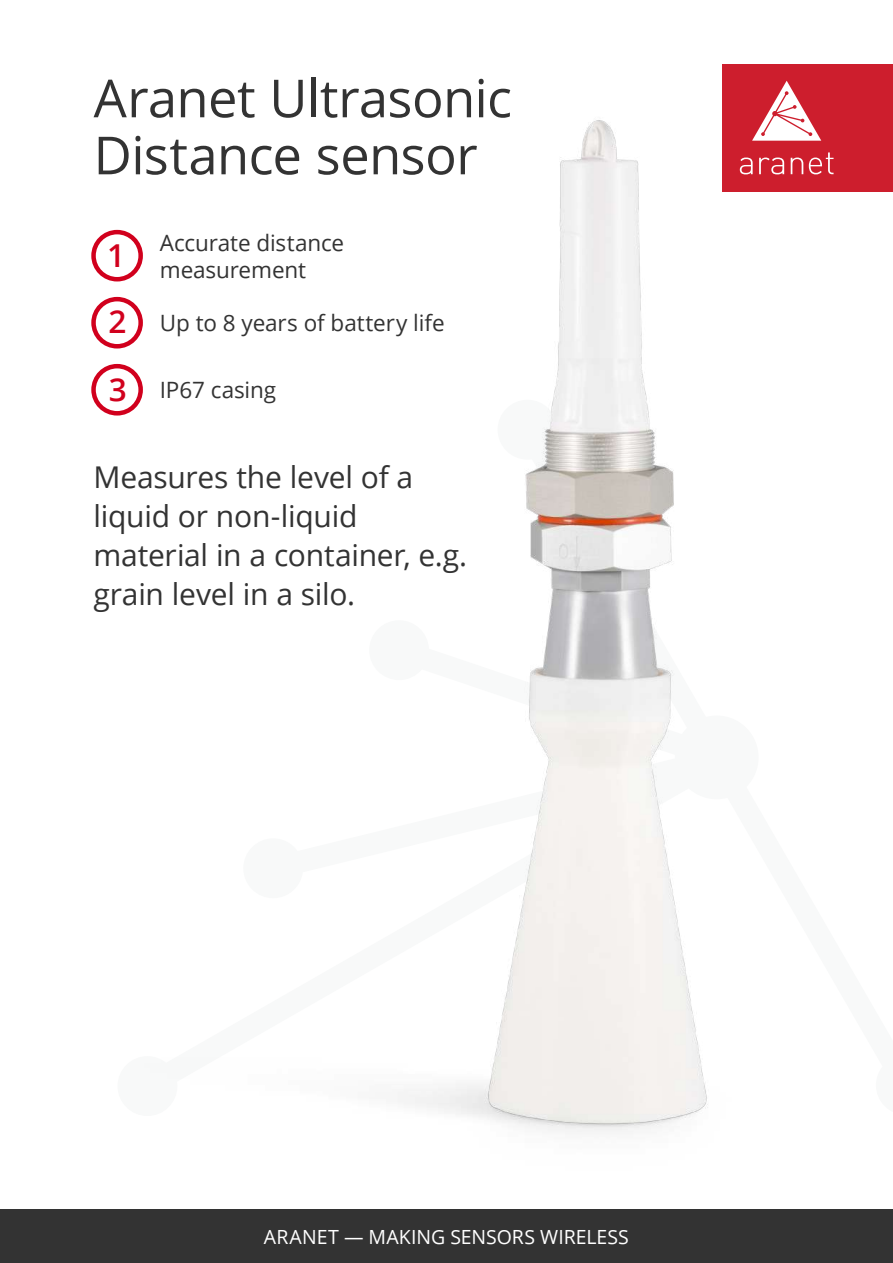
<style>
.page{position:relative;width:893px;height:1263px;background:#fff}
.page>*{position:absolute;margin:0;border:0;box-sizing:border-box;transform-origin:0 0}
.t1{font:52.5px/57px "Open Sans";letter-spacing:-.01em;color:#333}
.t2{font:600 31.65px/66.9px "Open Sans";color:#d1001d;text-align:justify}
.t3{font:30px/39px "Open Sans";letter-spacing:-.01em;color:#333}
.t4{font:22.5px/27px "Open Sans";letter-spacing:-.005em;color:#333}
.t5{font:19.5px "Open Sans";letter-spacing:.005em;color:#fff}
</style>
<div class="page">
<div style="left:0;top:1210px;width:893px;height:53px;background:#333"></div>
<img style="left:110px;top:64px;width:783px;height:1146px">
<div style="left:91px;top:230px;width:52px;height:51px;border:4px solid #d1001d;border-radius:50%"></div>
<div style="left:91px;top:297px;width:52px;height:51px;border:4px solid #d1001d;border-radius:50%"></div>
<div style="left:91px;top:364px;width:52px;height:52px;border:4px solid #d1001d;border-radius:50%"></div>
<h1 class="t1" style="left:94px;top:68px;width:420px">Aranet Ultrasonic<br>Distance sensor</h1>
<p class="t2" style="left:107px;top:221px;width:21px">1<br>2<br>3</p>
<p class="t4" style="left:160px;top:228px;width:186px">Accurate distance measurement</p>
<p class="t4" style="left:160px;top:308px;width:286px">Up to 8 years of battery life</p>
<p class="t4" style="left:160px;top:376px;width:118px">IP67 casing</p>
<p class="t3" style="left:94px;top:456px;width:375px">Measures the level of a liquid or non-liquid material in a container, e.g. grain level in a silo.</p>
<p class="t5" style="left:264px;top:1223px;width:366px">ARANET — MAKING SENSORS WIRELESS</p>
</div>
